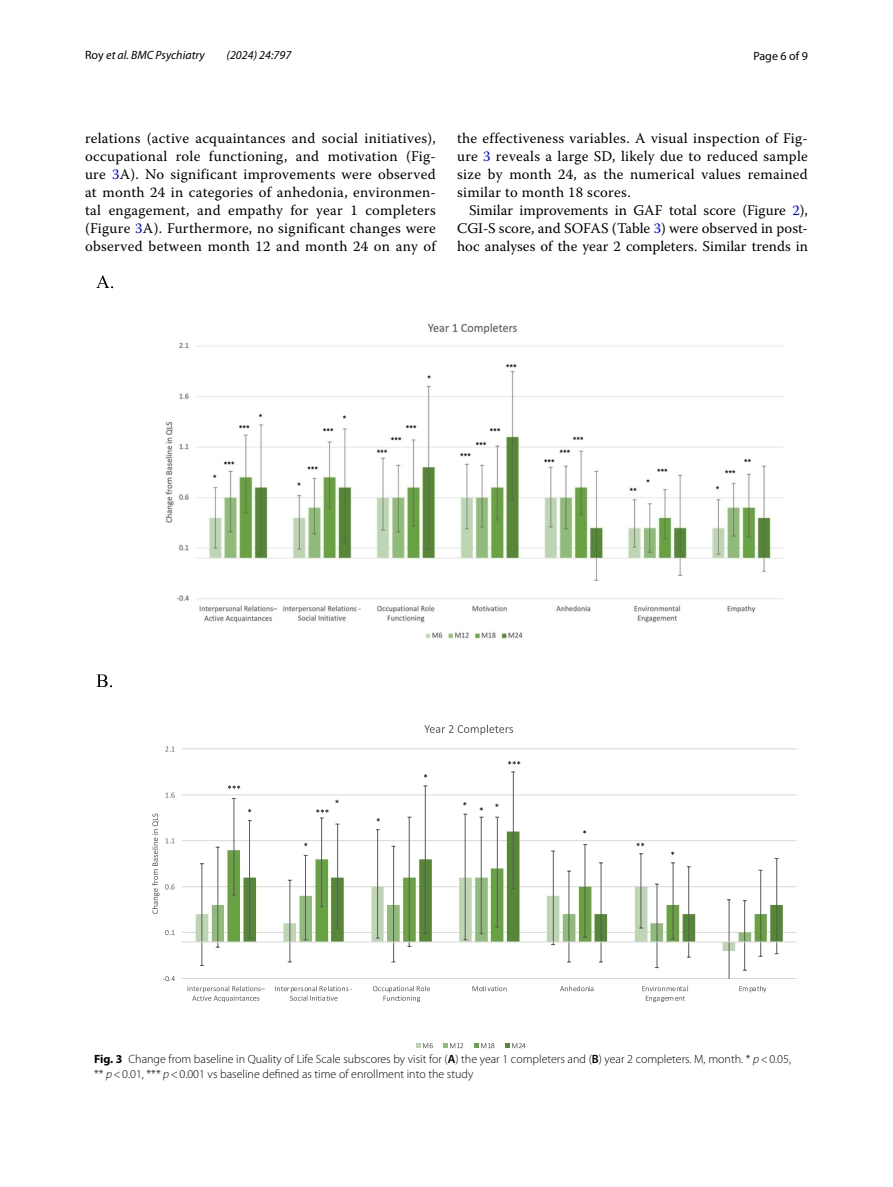
<style>
.page{position:relative;width:893px;height:1187px;background:#fff}
.page>*{position:absolute;margin:0;border:0;box-sizing:border-box;transform-origin:0 0}
.t1{font:14.7px/18px "Warnock Pro";letter-spacing:.02em;color:#000;text-align:justify}
.t2{font:300 12px/15px "Myriad Pro";color:#000}
.t3{font:italic 12px "Myriad Pro";color:#000}
.t4{font:12px "Myriad Pro";color:#000}
.s1{font-style:normal}
.s2{color:#00f}
.s3{font-weight:700}
.s4{font-weight:600}
.s5{font-style:italic}
</style>
<div class="page">
<svg style="left:96px;top:275px;width:17px;height:13px"></svg>
<svg style="left:96px;top:674px;width:16px;height:13px"></svg>
<img style="left:165px;top:323px;width:618px;height:316px">
<hr style="left:182px;top:978px;width:615px;height:1px;background:#d9d9d9">
<hr style="left:182px;top:931px;width:615px;height:1px;background:#d9d9d9">
<hr style="left:182px;top:886px;width:615px;height:1px;background:#d9d9d9">
<hr style="left:182px;top:840px;width:615px;height:1px;background:#d9d9d9">
<hr style="left:182px;top:794px;width:615px;height:1px;background:#d9d9d9">
<hr style="left:182px;top:748px;width:615px;height:1px;background:#d9d9d9">
<svg style="left:250px;top:831px;width:533px;height:110px"></svg>
<hr style="left:201px;top:863px;width:1px;height:51px;background:#595959">
<hr style="left:377px;top:829px;width:1px;height:57px;background:#595959">
<hr style="left:465px;top:814px;width:1px;height:63px;background:#595959">
<hr style="left:553px;top:851px;width:1px;height:44px;background:#595959">
<hr style="left:640px;top:853px;width:1px;height:33px;background:#595959">
<hr style="left:217px;top:847px;width:1px;height:57px;background:#595959">
<hr style="left:305px;top:855px;width:1px;height:40px;background:#595959">
<hr style="left:393px;top:846px;width:1px;height:58px;background:#595959">
<hr style="left:481px;top:817px;width:1px;height:60px;background:#595959">
<hr style="left:569px;top:871px;width:1px;height:43px;background:#595959">
<hr style="left:234px;top:850px;width:1px;height:45px;background:#595959">
<hr style="left:234px;top:798px;width:1px;height:52px;background:#595959">
<hr style="left:321px;top:859px;width:1px;height:47px;background:#595959">
<hr style="left:321px;top:818px;width:1px;height:41px;background:#595959">
<hr style="left:409px;top:817px;width:1px;height:60px;background:#595959">
<hr style="left:497px;top:868px;width:1px;height:59px;background:#595959">
<hr style="left:497px;top:817px;width:1px;height:51px;background:#595959">
<hr style="left:585px;top:844px;width:1px;height:42px;background:#595959">
<hr style="left:673px;top:862px;width:1px;height:42px;background:#595959">
<hr style="left:760px;top:914px;width:1px;height:42px;background:#595959">
<hr style="left:760px;top:870px;width:1px;height:44px;background:#595959">
<hr style="left:249px;top:820px;width:1px;height:57px;background:#595959">
<hr style="left:337px;top:824px;width:1px;height:53px;background:#595959">
<hr style="left:425px;top:859px;width:1px;height:74px;background:#595959">
<hr style="left:425px;top:785px;width:1px;height:74px;background:#595959">
<hr style="left:513px;top:831px;width:1px;height:57px;background:#595959">
<hr style="left:513px;top:771px;width:1px;height:60px;background:#595959">
<hr style="left:601px;top:862px;width:1px;height:52px;background:#595959">
<hr style="left:688px;top:866px;width:1px;height:48px;background:#595959">
<svg style="left:196px;top:877px;width:555px;height:101px"></svg>
<hr style="left:776px;top:904px;width:1px;height:49px;background:#595959">
<hr style="left:776px;top:858px;width:1px;height:46px;background:#595959">
<hr style="left:182px;top:941px;width:615px;height:1px;background:#d9d9d9">
<svg style="left:163px;top:976px;width:12px;height:5px"></svg>
<svg style="left:165px;top:930px;width:9px;height:5px"></svg>
<svg style="left:165px;top:884px;width:10px;height:5px"></svg>
<svg style="left:166px;top:838px;width:8px;height:5px"></svg>
<svg style="left:166px;top:792px;width:9px;height:5px"></svg>
<svg style="left:165px;top:746px;width:9px;height:5px"></svg>
<svg style="left:188px;top:985px;width:77px;height:17px"></svg>
<svg style="left:275px;top:985px;width:77px;height:15px"></svg>
<svg style="left:373px;top:985px;width:57px;height:17px"></svg>
<svg style="left:472px;top:985px;width:216px;height:17px"></svg>
<svg style="left:739px;top:985px;width:27px;height:7px"></svg>
<svg style="left:152px;top:813px;width:7px;height:100px"></svg>
<svg style="left:424px;top:724px;width:89px;height:11px"></svg>
<svg style="left:416px;top:1043px;width:17px;height:5px"></svg>
<svg style="left:443px;top:1043px;width:20px;height:5px"></svg>
<svg style="left:474px;top:1043px;width:20px;height:5px"></svg>
<svg style="left:505px;top:1043px;width:21px;height:5px"></svg>
<svg style="left:228px;top:785px;width:12px;height:3px"></svg>
<svg style="left:304px;top:842px;width:3px;height:4px"></svg>
<svg style="left:335px;top:799px;width:4px;height:4px"></svg>
<svg style="left:316px;top:809px;width:13px;height:9px"></svg>
<svg style="left:508px;top:761px;width:12px;height:3px"></svg>
<svg style="left:636px;top:842px;width:8px;height:4px"></svg>
<p class="t3" style="left:85px;top:48px;width:121px"><span class="s1">Roy</span> et al. BMC Psychiatry</p>
<p class="t3" style="left:227px;top:48px;width:66px">(2024) 24:797</p>
<p class="t4" style="left:753px;top:48px;width:56px">Page 6 of 9</p>
<p class="t1" style="left:85px;top:128px;width:352px">relations (active acquaintances and social initiatives), occupational role functioning, and motivation (Fig&shy;ure <span class="s2">3</span>A). No significant improvements were observed at month 24 in categories of anhedonia, environmen&shy;tal engagement, and empathy for year 1 completers (Figure <span class="s2">3</span>A). Furthermore, no significant changes were observed between month 12 and month 24 on any of</p>
<p class="t1" style="left:457px;top:128px;width:352px">the effectiveness variables. A visual inspection of Fig&shy;ure <span class="s2">3</span> reveals a large SD, likely due to reduced sample size by month 24, as the numerical values remained similar to month 18 scores.</p>
<p class="t1" style="left:457px;top:200px;width:352px;text-indent:12px">Similar improvements in GAF total score (Figure <span class="s2">2</span>), CGI-S score, and SOFAS (Table <span class="s2">3</span>) were observed in post&shy;hoc analyses of the year 2 completers. Similar trends in</p>
<p class="t2" style="left:94px;top:1051px;width:699px"><span class="s3">Fig. 3</span> Change from baseline in Quality of Life Scale subscores by visit for (<span class="s4">A</span>) the year 1 completers and (<span class="s4">B</span>) year 2 completers. M, month. * <span class="s5">p</span>&lt;0.05, ** <span class="s5">p</span>&lt;0.01, *** <span class="s5">p</span>&lt;0.001 vs baseline defined as time of enrollment into the study</p>
</div>
